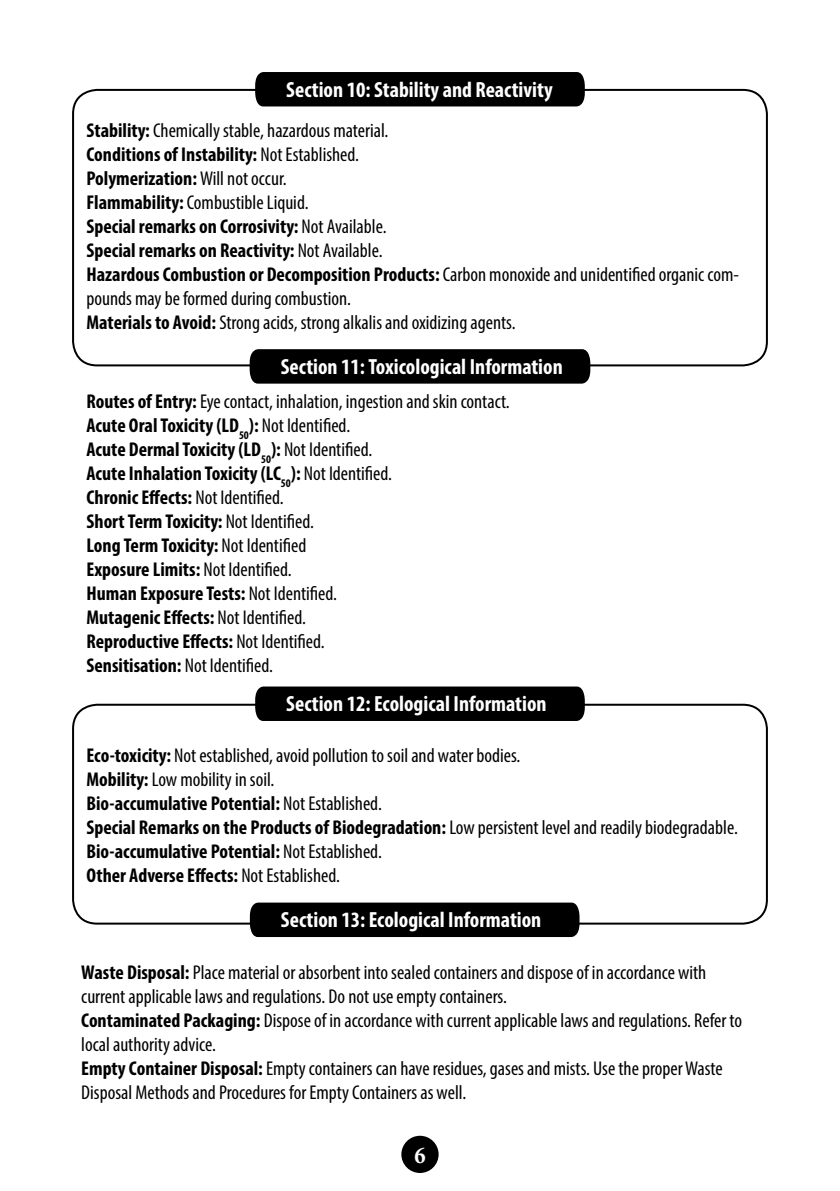
<style>
.page{position:relative;width:840px;height:1191px;background:#fff}
.page>*{position:absolute;margin:0;border:0;box-sizing:border-box;transform-origin:0 0}
.t1{font:700 condensed 24px "Minion Pro";color:#fff}
.t2{font:700 condensed 22px "Myriad Pro";color:#fff}
.t3{font:condensed 20px/24px "Myriad Pro";color:#000}
.t4{font:700 condensed 20px/24px "Myriad Pro";color:#000}
.s1{font-weight:700}
.s2{font-weight:400}
</style>
<div class="page">
<div style="left:402px;top:1136px;width:35px;height:36px;background:#000;border-radius:50%"></div>
<div style="left:401px;top:1135px;width:37px;height:38px;border:2px solid #000;border-radius:50%"></div>
<div style="left:255px;top:72px;width:329px;height:34px;background:#000"></div>
<div style="left:249px;top:349px;width:341px;height:34px;background:#000"></div>
<div style="left:72px;top:703px;width:695px;height:221px;border:2px solid #000;border-radius:24px"></div>
<div style="left:255px;top:686px;width:329px;height:35px;background:#000"></div>
<div style="left:250px;top:902px;width:329px;height:35px;background:#000"></div>
<p class="t2" style="left:286px;top:75px;width:268px">Section 10: Stability and Reactivity</p>
<p class="t3" style="left:86px;top:118px;width:653px"><span class="s1">Stability:</span> Chemically stable, hazardous material.<br><span class="s1">Conditions of Instability:</span> Not Established.<br><span class="s1">Polymerization:</span> Will not occur.<br><span class="s1">Flammability:</span> Combustible Liquid.<br><span class="s1">Special remarks on Corrosivity:</span> Not Available.<br><span class="s1">Special remarks on Reactivity:</span> Not Available.<br><span class="s1">Hazardous Combustion or Decomposition Products:</span> Carbon monoxide and unidentified organic com&shy;pounds may be formed during combustion.<br><span class="s1">Materials to Avoid:</span> Strong acids, strong alkalis and oxidizing agents.</p>
<p class="t2" style="left:280px;top:352px;width:283px">Section 11: Toxicological Information</p>
<p class="t4" style="left:86px;top:389px;width:424px">Routes of Entry: <span class="s2">Eye contact, inhalation, ingestion and skin contact.<br></span>Acute Oral Toxicity (LD<sub>50</sub>): <span class="s2">Not Identified.<br></span>Acute Dermal Toxicity (LD<sub>50</sub>): <span class="s2">Not Identified.<br></span>Acute Inhalation Toxicity (LC<sub>50</sub>): <span class="s2">Not Identified.<br></span>Chronic Effects: <span class="s2">Not Identified.<br></span>Short Term Toxicity: <span class="s2">Not Identified.<br></span>Long Term Toxicity: <span class="s2">Not Identified<br></span>Exposure Limits: <span class="s2">Not Identified.<br></span>Human Exposure Tests: <span class="s2">Not Identified.<br></span>Mutagenic Effects: <span class="s2">Not Identified.<br></span>Reproductive Effects: <span class="s2">Not Identified.<br></span>Sensitisation: <span class="s2">Not Identified.</span></p>
<p class="t2" style="left:286px;top:690px;width:262px">Section 12: Ecological Information</p>
<p class="t3" style="left:86px;top:742px;width:652px"><span class="s1">Eco-toxicity:</span> Not established, avoid pollution to soil and water bodies.<br><span class="s1">Mobility:</span> Low mobility in soil.<br><span class="s1">Bio-accumulative Potential:</span> Not Established.<br><span class="s1">Special Remarks on the Products of Biodegradation:</span> Low persistent level and readily biodegradable.<br><span class="s1">Bio-accumulative Potential:</span> Not Established.<br><span class="s1">Other Adverse Effects:</span> Not Established.</p>
<p class="t2" style="left:281px;top:906px;width:262px">Section 13: Ecological Information</p>
<p class="t3" style="left:81px;top:960px;width:662px"><span class="s1">Waste Disposal:</span> Place material or absorbent into sealed containers and dispose of in accordance with current applicable laws and regulations. Do not use empty containers.<br><span class="s1">Contaminated Packaging:</span> Dispose of in accordance with current applicable laws and regulations. Refer to local authority advice.<br><span class="s1">Empty Container Disposal:</span> Empty containers can have residues, gases and mists. Use the proper Waste Disposal Methods and Procedures for Empty Containers as well.</p>
<p class="t1" style="left:414px;top:1138px;width:13px">6</p>
</div>
